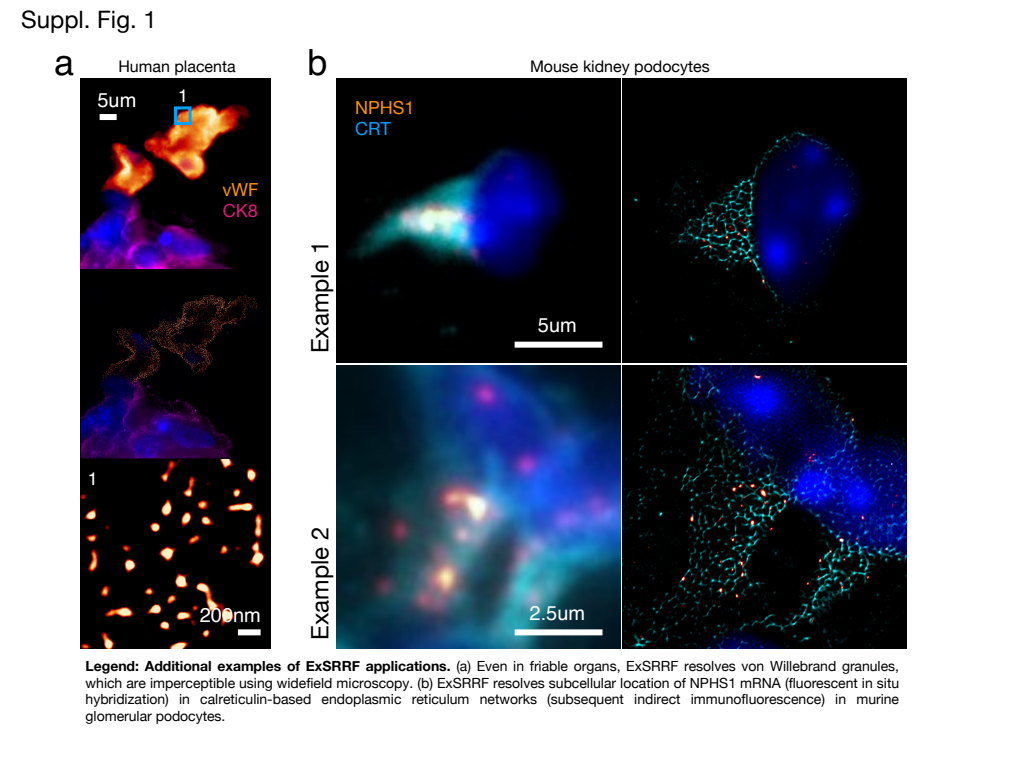
<style>
.page{position:relative;width:1024px;height:768px;background:#fff}
.page>*{position:absolute;margin:0;border:0;box-sizing:border-box;transform-origin:0 0}
.t1{font:36px "Helvetica";color:#000}
.t2{font:24px "Helvetica Neue";color:#000}
.t3{font:20px "Helvetica";color:#fff}
.t4{font:18px "Helvetica Neue";color:#ff9300}
.t5{font:18px "Helvetica Neue";color:#00a2ff}
.t6{font:18px "Helvetica Neue";color:#e4177d}
.t7{font:18px "Helvetica";color:#fff}
.t8{font:16px "Helvetica Neue";color:#000}
.t9{font:14px/16.7px "Helvetica Neue";color:#000;text-align:justify}
.s1{font-weight:700}
</style>
<div class="page">
<img style="left:81px;top:79px;width:190px;height:570px">
<img style="left:337px;top:79px;width:283px;height:283px">
<img style="left:623px;top:79px;width:283px;height:283px">
<img style="left:623px;top:365px;width:283px;height:284px">
<img style="left:337px;top:365px;width:283px;height:284px">
<div style="left:515px;top:342px;width:88px;height:6px;background:#fff"></div>
<div style="left:100px;top:114px;width:17px;height:6px;background:#fff"></div>
<div style="left:174px;top:106px;width:18px;height:19px;border:3px solid #00a2ff"></div>
<div style="left:238px;top:629px;width:23px;height:6px;background:#fff"></div>
<div style="left:515px;top:629px;width:88px;height:6px;background:#fff"></div>
<h2 class="t2" style="left:21px;top:5px;width:137px">Suppl. Fig. 1</h2>
<h1 class="t1" style="left:54px;top:47px;width:22px">a</h1>
<p class="t8" style="left:118px;top:56px;width:119px">Human placenta</p>
<h1 class="t1" style="left:307px;top:47px;width:22px">b</h1>
<p class="t8" style="left:530px;top:56px;width:181px">Mouse kidney podocytes</p>
<p class="t4" style="left:355px;top:97px;width:61px">NPHS1</p>
<p class="t5" style="left:355px;top:118px;width:37px">CRT</p>
<p class="t7" style="left:178px;top:88px;width:12px">1</p>
<h3 class="t3" style="left:97px;top:92px;width:40px">5um</h3>
<p class="t7" style="left:88px;top:471px;width:12px">1</p>
<p class="t4" style="left:222px;top:179px;width:37px">vWF</p>
<p class="t6" style="left:223px;top:200px;width:36px">CK8</p>
<h2 class="t2" style="left:306px;top:353px;width:114px;rotate:-90deg">Example 1</h2>
<h3 class="t3" style="left:538px;top:317px;width:40px">5um</h3>
<h2 class="t2" style="left:306px;top:640px;width:114px;rotate:-90deg">Example 2</h2>
<p class="t9" style="left:86px;top:657px;width:815px"><span class="s1">Legend: Additional examples of ExSRRF applications.</span> (a) Even in friable organs, ExSRRF resolves von Willebrand granules, which are imperceptible using widefield microscopy. (b) ExSRRF resolves subcellular location of NPHS1 mRNA (fluorescent in situ hybridization) in calreticulin-based endoplasmic reticulum networks (subsequent indirect immunofluorescence) in murine glomerular podocytes.</p>
<h3 class="t3" style="left:530px;top:605px;width:57px">2.5um</h3>
<h3 class="t3" style="left:200px;top:607px;width:63px">200nm</h3>
</div>
